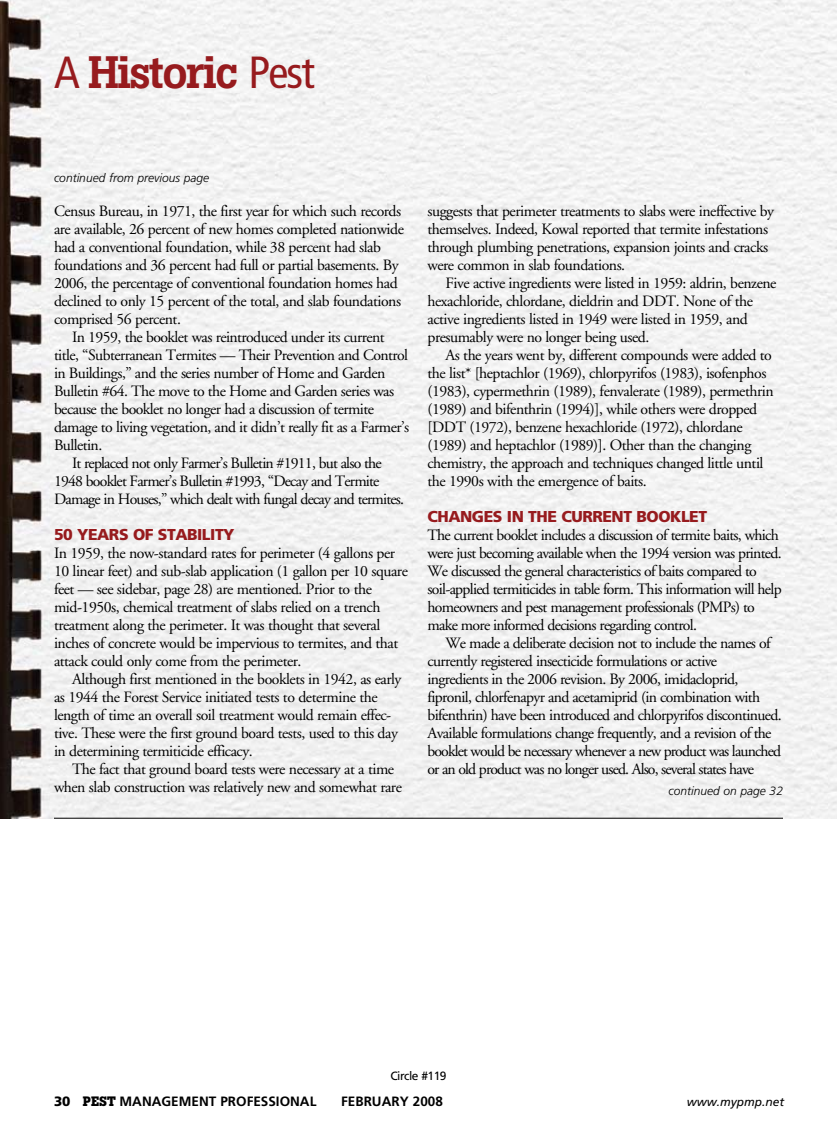
<style>
.page{position:relative;width:837px;height:1134px;background:#fff}
.page>*{position:absolute;margin:0;border:0;box-sizing:border-box;transform-origin:0 0}
.t1{font:500 45px "Boton";letter-spacing:-.04em;color:#971b1e}
.t2{font:15.75px/18px "Adobe Garamond";letter-spacing:-.03em;color:#000}
.t3{font:15.75px "Adobe Garamond";letter-spacing:-.05em;color:#000}
.t4{font:900 15.75px "Frutiger";letter-spacing:-.03em;color:#971b1e}
.t5{font:700 13.5px "Frutiger";color:#000}
.t6{font:italic 300 12px "Frutiger";color:#000}
.t7{font:italic 12px "Frutiger";color:#000}
.t8{font:12px "Frutiger";letter-spacing:-.04em;color:#000}
.s1{font-family:"Frutiger";font-weight:400;font-stretch:condensed}
.s2{font-weight:900}
.s3{font-family:"Boton"}
</style>
<div class="page">
<img style="left:0;top:0;width:837px;height:818px">
<hr style="left:54px;top:818px;width:729px;height:1px;background:#000">
<h1 class="t1" style="left:54px;top:45px;width:262px"><span class="s1">A</span> Historic <span class="s1">Pest</span></h1>
<p class="t6" style="left:54px;top:171px;width:157px">continued from previous page</p>
<p class="t2" style="left:54px;top:202px;width:351px">Census Bureau, in 1971, the first year for which such records are available, 26 percent of new homes completed nationwide had a conventional foundation, while 38 percent had slab foundations and 36 percent had full or partial basements. By 2006, the percentage of conventional foundation homes had declined to only 15 percent of the total, and slab foundations comprised 56 percent.</p>
<p class="t2" style="left:72px;top:328px;width:314px">In 1959, the booklet was reintroduced under its current</p>
<p class="t2" style="left:54px;top:346px;width:356px">title, “Subterranean Termites — Their Prevention and Control</p>
<p class="t2" style="left:54px;top:364px;width:333px">in Buildings,” and the series number of Home and Garden</p>
<p class="t2" style="left:54px;top:382px;width:342px">Bulletin #64. The move to the Home and Garden series was</p>
<p class="t2" style="left:54px;top:400px;width:321px">because the booklet no longer had a discussion of termite</p>
<p class="t2" style="left:54px;top:418px;width:357px">damage to living vegetation, and it didn’t really fit as a Farmer’s</p>
<p class="t2" style="left:54px;top:436px;width:50px">Bulletin.</p>
<p class="t3" style="left:72px;top:455px;width:311px">It replaced not only Farmer’s Bulletin #1911, but also the</p>
<p class="t3" style="left:54px;top:473px;width:327px">1948 booklet Farmer’s Bulletin #1993, “Decay and Termite</p>
<p class="t3" style="left:54px;top:491px;width:352px">Damage in Houses,” which dealt with fungal decay and termites.</p>
<p class="t4" style="left:54px;top:525px;width:182px">50 YEARS OF STABILITY</p>
<p class="t2" style="left:54px;top:544px;width:355px">In 1959, the now-standard rates for perimeter (4 gallons per 10 linear feet) and sub-slab application (1 gallon per 10 square feet — see sidebar, page 28) are mentioned. Prior to the mid-1950s, chemical treatment of slabs relied on a trench treatment along the perimeter. It was thought that several inches of concrete would be impervious to termites, and that attack could only come from the perimeter.</p>
<p class="t2" style="left:54px;top:670px;width:349px;text-indent:18px">Although first mentioned in the booklets in 1942, as early as 1944 the Forest Service initiated tests to determine the length of time an overall soil treatment would remain effec&shy;tive. These were the first ground board tests, used to this day in determining termiticide efficacy.</p>
<p class="t2" style="left:54px;top:760px;width:349px;text-indent:18px">The fact that ground board tests were necessary at a time when slab construction was relatively new and somewhat rare</p>
<p class="t2" style="left:428px;top:202px;width:348px">suggests that perimeter treatments to slabs were ineffective by themselves. Indeed, Kowal reported that termite infestations through plumbing penetrations, expansion joints and cracks were common in slab foundations.</p>
<p class="t2" style="left:428px;top:274px;width:351px;text-indent:18px">Five active ingredients were listed in 1959: aldrin, benzene hexachloride, chlordane, dieldrin and DDT. None of the active ingredients listed in 1949 were listed in 1959, and presumably were no longer being used.</p>
<p class="t2" style="left:428px;top:346px;width:348px;text-indent:18px">As the years went by, different compounds were added to the list* [heptachlor (1969), chlorpyrifos (1983), isofenphos (1983), cypermethrin (1989), fenvalerate (1989), permethrin (1989) and bifenthrin (1994)], while others were dropped [DDT (1972), benzene hexachloride (1972), chlordane (1989) and heptachlor (1989)]. Other than the changing chemistry, the approach and techniques changed little until the 1990s with the emergence of baits.</p>
<p class="t4" style="left:428px;top:507px;width:281px">CHANGES IN THE CURRENT BOOKLET</p>
<p class="t2" style="left:428px;top:526px;width:356px">The current booklet includes a discussion of termite baits, which were just becoming available when the 1994 version was printed.<br>We discussed the general characteristics of baits compared to soil-applied termiticides in table form. This information will help homeowners and pest management professionals (PMPs) to make more informed decisions regarding control.</p>
<p class="t2" style="left:428px;top:634px;width:356px;text-indent:18px">We made a deliberate decision not to include the names of currently registered insecticide formulations or active ingredients in the 2006 revision. By 2006, imidacloprid, fipronil, chlorfenapyr and acetamiprid (in combination with bifenthrin) have been introduced and chlorpyrifos discontinued.<br>Available formulations change frequently, and a revision of the booklet would be necessary whenever a new product was launched or an old product was no longer used. Also, several states have</p>
<p class="t6" style="left:669px;top:784px;width:116px">continued on page 32</p>
<p class="t8" style="left:390px;top:1068px;width:58px">Circle #119</p>
<p class="t5" style="left:54px;top:1094px;width:264px"><span class="s2">30</span> <span class="s3">PEST</span> MANAGEMENT PROFESSIONAL</p>
<p class="t5" style="left:341px;top:1094px;width:103px">FEBRUARY 2008</p>
<p class="t7" style="left:687px;top:1095px;width:99px">www.mypmp.net</p>
</div>
